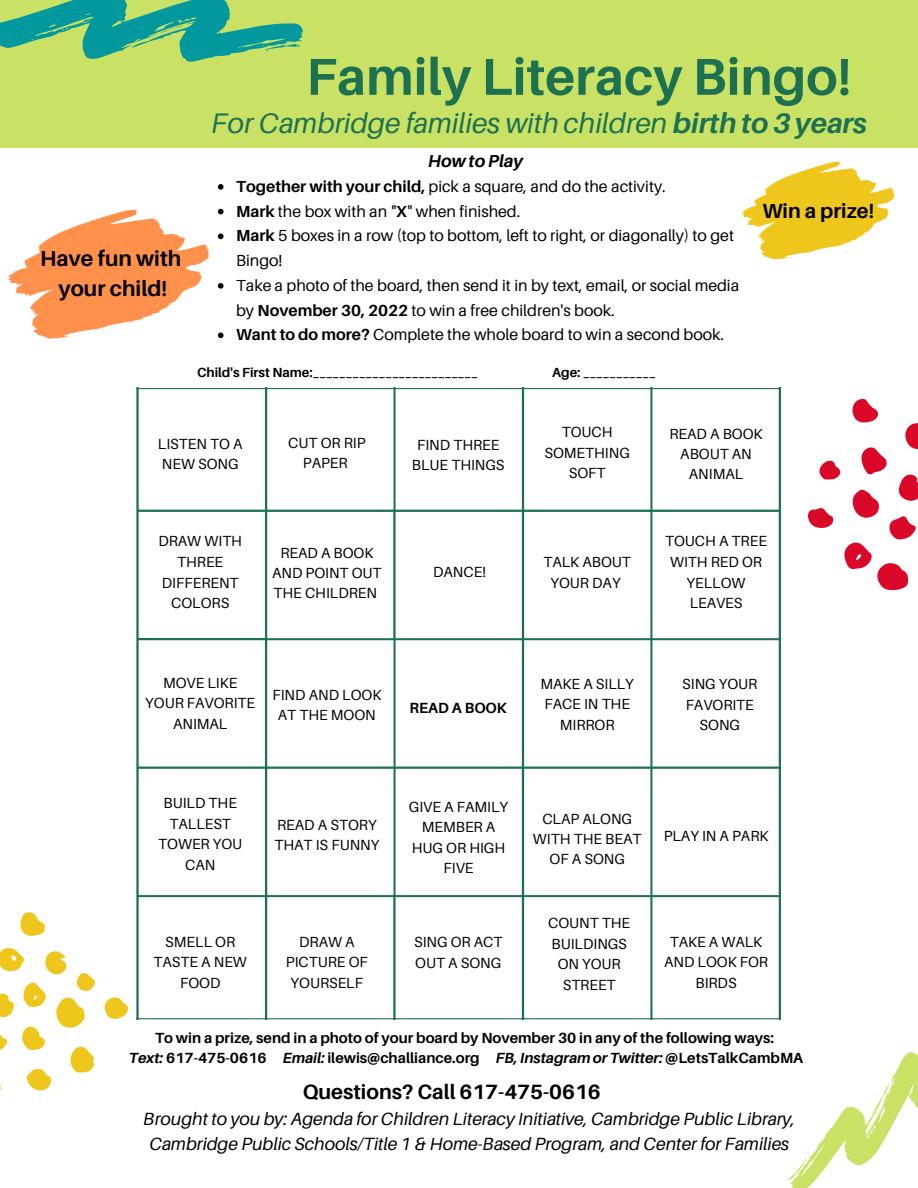
<style>
.page{position:relative;width:918px;height:1188px;background:#fff}
.page>*{position:absolute;margin:0;border:0;box-sizing:border-box;transform-origin:0 0}
.t1{font:700 51.9px "Aileron";color:#1d7151}
.t2{font:italic 28.2px "Aileron";color:#1d7151}
.t3{font:700 21.75px/30.3px "Aileron";color:#000;text-align:center}
.t4{font:700 20.7px "Aileron";color:#000}
.t5{font:700 20.55px "Aileron";color:#000}
.t6{font:italic 17.7px/24.8px "Aileron";color:#000;text-align:center}
.t7{font:italic 700 17.4px "Aileron";color:#000}
.t8{font:16.05px/24.8px "Aileron";color:#000}
.t9{font:14.7px/20.5px "Aileron";color:#000;text-align:center}
.t10{font:700 14.7px/20.2px "Aileron";color:#000;text-align:center}
.t11{font:700 13.2px "Aileron";color:#000}
.s1{font-weight:700}
.s2{font-style:italic}
</style>
<div class="page">
<div style="left:0;top:0;width:918px;height:148px;background:#c9e265"></div>
<svg style="left:788px;top:1052px;width:130px;height:136px"></svg>
<svg style="left:0;top:0;width:303px;height:62px"></svg>
<svg style="left:808px;top:398px;width:110px;height:192px"></svg>
<svg style="left:20px;top:912px;width:25px;height:24px"></svg>
<svg style="left:104px;top:997px;width:24px;height:22px"></svg>
<svg style="left:0;top:947px;width:95px;height:145px"></svg>
<svg style="left:8px;top:210px;width:201px;height:129px"></svg>
<svg style="left:742px;top:162px;width:152px;height:97px"></svg>
<svg style="left:136px;top:387px;width:645px;height:633px"></svg>
<svg style="left:218px;top:184px;width:6px;height:6px"></svg>
<svg style="left:218px;top:209px;width:6px;height:5px"></svg>
<svg style="left:218px;top:234px;width:6px;height:5px"></svg>
<svg style="left:218px;top:283px;width:6px;height:6px"></svg>
<svg style="left:218px;top:333px;width:6px;height:5px"></svg>
<h1 class="t1" style="left:306px;top:44px;width:547px">Family Literacy Bingo!</h1>
<h2 class="t2" style="left:211px;top:106px;width:657px">For Cambridge families with children <span class="s1">birth to 3 years</span></h2>
<h3 class="t3" style="left:40px;top:242px;width:143px">Have fun with your child!</h3>
<p class="t7" style="left:428px;top:150px;width:96px">How to Play</p>
<p class="t8" style="left:236px;top:174px;width:505px"><span class="s1">Together with your child,</span> pick a square, and do the activity.<br><span class="s1">Mark</span> the box with an "<span class="s1">X</span>" when finished.<br><span class="s1">Mark</span> 5 boxes in a row (top to bottom, left to right, or diagonally) to get Bingo!<br>Take a photo of the board, then send it in by text, email, or social media by <span class="s1">November 30, 2022</span> to win a free children's book.<br><span class="s1">Want to do more?</span> Complete the whole board to win a second book.</p>
<p class="t11" style="left:197px;top:364px;width:282px">Child's First Name:_________________________</p>
<p class="t11" style="left:552px;top:364px;width:105px">Age: ___________</p>
<h3 class="t5" style="left:762px;top:198px;width:113px">Win a prize!</h3>
<p class="t9" style="left:158px;top:433px;width:86px;text-align:left">LISTEN TO A<br>NEW SONG</p>
<p class="t9" style="left:158px;top:531px;width:85px">DRAW WITH<br>THREE<br>DIFFERENT<br>COLORS</p>
<p class="t9" style="left:288px;top:432px;width:79px">CUT OR RIP<br>PAPER</p>
<p class="t9" style="left:272px;top:542px;width:111px">READ A BOOK<br>AND POINT OUT<br>THE CHILDREN</p>
<p class="t9" style="left:145px;top:672px;width:111px">MOVE LIKE<br>YOUR FAVORITE<br>ANIMAL</p>
<p class="t9" style="left:272px;top:684px;width:110px">FIND AND LOOK<br>AT THE MOON</p>
<p class="t9" style="left:158px;top:793px;width:86px">BUILD THE<br>TALLEST<br>TOWER YOU<br>CAN</p>
<p class="t9" style="left:154px;top:931px;width:95px">SMELL OR<br>TASTE A NEW<br>FOOD</p>
<p class="t9" style="left:274px;top:814px;width:106px;text-align:left">READ A STORY<br>THAT IS FUNNY</p>
<p class="t9" style="left:286px;top:931px;width:83px">DRAW A<br>PICTURE OF<br>YOURSELF</p>
<p class="t9" style="left:412px;top:434px;width:94px">FIND THREE<br>BLUE THINGS</p>
<p class="t9" style="left:433px;top:562px;width:54px">DANCE!</p>
<p class="t10" style="left:410px;top:698px;width:99px">READ A BOOK</p>
<p class="t9" style="left:545px;top:422px;width:87px">TOUCH<br>SOMETHING<br>SOFT</p>
<p class="t9" style="left:544px;top:551px;width:89px">TALK ABOUT<br>YOUR DAY</p>
<p class="t9" style="left:541px;top:673px;width:95px">MAKE A SILLY<br>FACE IN THE<br>MIRROR</p>
<p class="t9" style="left:670px;top:423px;width:94px">READ A BOOK<br>ABOUT AN<br>ANIMAL</p>
<p class="t9" style="left:665px;top:531px;width:103px">TOUCH A TREE<br>WITH RED OR<br>YELLOW<br>LEAVES</p>
<p class="t9" style="left:682px;top:674px;width:77px">SING YOUR<br>FAVORITE<br>SONG</p>
<p class="t9" style="left:409px;top:796px;width:101px">GIVE A FAMILY<br>MEMBER A<br>HUG OR HIGH<br>FIVE</p>
<p class="t9" style="left:414px;top:932px;width:90px;text-align:left">SING OR ACT<br>OUT A SONG</p>
<p class="t9" style="left:533px;top:808px;width:110px">CLAP ALONG<br>WITH THE BEAT<br>OF A SONG</p>
<p class="t9" style="left:548px;top:912px;width:84px">COUNT THE<br>BUILDINGS<br>ON YOUR<br>STREET</p>
<p class="t9" style="left:664px;top:826px;width:106px">PLAY IN A PARK</p>
<p class="t9" style="left:664px;top:931px;width:105px">TAKE A WALK<br>AND LOOK FOR<br>BIRDS</p>
<p class="t10" style="left:129px;top:1027px;width:676px">To win a prize, send in a photo of your board by November 30 in any of the following ways:<br><span class="s2">Text:</span> 617-475-0616 <span class="s2">Email:</span> ilewis@challiance.org <span class="s2">FB, Instagram or Twitter:</span> @LetsTalkCambMA</p>
<h3 class="t4" style="left:303px;top:1079px;width:300px">Questions? Call 617-475-0616</h3>
<p class="t6" style="left:143px;top:1106px;width:653px">Brought to you by: Agenda for Children Literacy Initiative, Cambridge Public Library,<br>Cambridge Public Schools/Title 1 &amp; Home-Based Program, and Center for Families</p>
</div>
